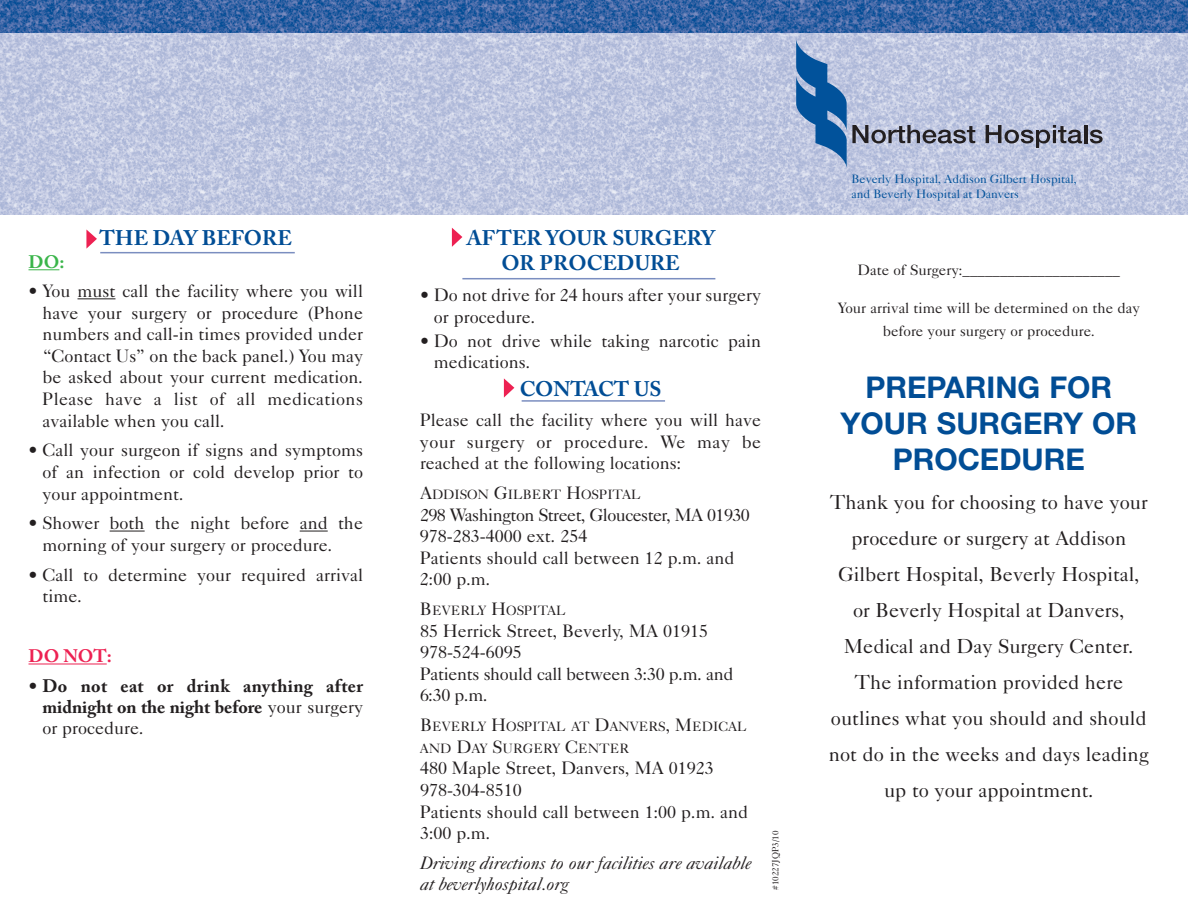
<style>
.page{position:relative;width:1188px;height:918px;background:#fff}
.page>*{position:absolute;margin:0;border:0;box-sizing:border-box;transform-origin:0 0}
.t1{font:700 30px/36px "Helvetica Neue";color:#014d95;text-align:center}
.t2{font:700 21px/25.2px "Adobe Caslon Pro";color:#014d95;text-align:center}
.t3{font:20.25px/36px "Caslon Five Forty";color:#231f20;text-align:center}
.t4{font:18px/21.6px "Caslon Five Forty";color:#231f20}
.t5{font:italic 18px/21.6px "Caslon Five Forty";color:#231f20}
.t6{font:700 18px/21.6px "Adobe Caslon Pro";letter-spacing:.015em;color:#231f20;text-align:right}
.t7{font:700 18px "Adobe Caslon Pro";color:#ed2152}
.t8{font:700 18px "Adobe Caslon Pro";color:#3ab54a}
.t9{font:15px/23.1px "Caslon Five Forty";color:#231f20;text-align:center}
.t10{font:13.5px/21.6px "Caslon Five Forty";color:#231f20}
.t11{font:12.15px/14.5px "Caslon Five Forty";color:#01529b}
.t12{font:9px "Caslon Five Forty";color:#231f20}
.s1{font-family:"Caslon Five Forty";font-weight:400}
.s2{font-size:18px}
</style>
<div class="page">
<img style="left:790px;top:32px;width:398px;height:182px">
<img style="left:790px;top:0;width:398px;height:32px">
<svg style="left:0;top:32px;width:392px;height:182px;background:#bec6e0"></svg>
<svg style="left:0;top:0;width:392px;height:32px;background:#3663a4"></svg>
<svg style="left:392px;top:32px;width:398px;height:182px;background:#bec6e0"></svg>
<svg style="left:392px;top:0;width:398px;height:32px;background:#3664a4"></svg>
<svg style="left:796px;top:39px;width:179px;height:130px;background:#9fb0cf"></svg>
<svg style="left:986px;top:125px;width:96px;height:23px;background:#8d91a3"></svg>
<hr style="left:1084px;top:125px;width:3px;height:18px;background:#231f20">
<svg style="left:1090px;top:130px;width:13px;height:13px"></svg>
<svg style="left:504px;top:378px;width:10px;height:20px"></svg>
<hr style="left:522px;top:400px;width:143px;height:2px;background:#7b8ec0">
<hr style="left:28px;top:269px;width:31px;height:1px;background:#3ab54a">
<hr style="left:78px;top:298px;width:37px;height:1px;background:#231f20">
<hr style="left:110px;top:531px;width:35px;height:1px;background:#231f20">
<svg style="left:300px;top:531px;width:28px;height:1px"></svg>
<hr style="left:28px;top:664px;width:79px;height:1px;background:#ed2152">
<svg style="left:452px;top:228px;width:10px;height:19px"></svg>
<svg style="left:86px;top:230px;width:11px;height:19px"></svg>
<hr style="left:100px;top:252px;width:195px;height:1px;background:#7b8ec0">
<hr style="left:462px;top:278px;width:253px;height:1px;background:#7b8ec0">
<p class="t2" style="left:100px;top:228px;width:194px">THE DAY BEFORE</p>
<p class="t8" style="left:28px;top:255px;width:37px">DO:</p>
<p class="t4" style="left:42px;top:282px;width:322px;text-align:justify;text-indent:-14px">• You must call the facility where you will have your surgery or procedure (Phone numbers and call-in times provided under “Contact Us” on the back panel.) You may be asked about your current medication.<br>Please have a list of all medications available when you call.</p>
<p class="t4" style="left:42px;top:441px;width:322px;text-align:justify;text-indent:-14px">• Call your surgeon if signs and symptoms of an infection or cold develop prior to your appointment.</p>
<p class="t4" style="left:42px;top:514px;width:322px;text-indent:-14px">• Shower both the night before and the morning of your surgery or procedure.</p>
<p class="t4" style="left:42px;top:565px;width:322px;text-indent:-14px">• Call to determine your required arrival time.</p>
<p class="t7" style="left:29px;top:649px;width:85px">DO NOT:</p>
<p class="t6" style="left:29px;top:677px;width:336px"><span class="s1">•</span> Do not eat or drink anything after midnight on the night before <span class="s1">your surgery</span></p>
<p class="t4" style="left:42px;top:719px;width:103px">or procedure.</p>
<p class="t2" style="left:467px;top:228px;width:249px">AFTER YOUR SURGERY<br>OR PROCEDURE</p>
<p class="t4" style="left:434px;top:286px;width:329px;text-indent:-14px">• Do not drive for 24 hours after your surgery or procedure.</p>
<p class="t4" style="left:434px;top:332px;width:329px;text-indent:-14px">• Do not drive while taking narcotic pain medications.</p>
<p class="t2" style="left:520px;top:378px;width:143px">CONTACT US</p>
<p class="t4" style="left:420px;top:411px;width:343px;text-align:justify">Please call the facility where you will have your surgery or procedure. We may be reached at the following locations:</p>
<p class="t10" style="left:420px;top:485px;width:222px"><span class="s2">A</span>DDISON <span class="s2">G</span>ILBERT <span class="s2">H</span>OSPITAL</p>
<p class="t4" style="left:420px;top:505px;width:331px">298 Washington Street, Gloucester, MA 01930<br>978-283-4000 ext. 254<br>Patients should call between 12 p.m. and<br>2:00 p.m.</p>
<p class="t10" style="left:420px;top:601px;width:148px"><span class="s2">B</span>EVERLY <span class="s2">H</span>OSPITAL</p>
<p class="t4" style="left:420px;top:622px;width:315px">85 Herrick Street, Beverly, MA 01915<br>978-524-6095<br>Patients should call between 3:30 p.m. and<br>6:30 p.m.</p>
<p class="t10" style="left:420px;top:717px;width:328px"><span class="s2">B</span>EVERLY <span class="s2">H</span>OSPITAL AT <span class="s2">D</span>ANVERS<span class="s2">, M</span>EDICAL<br>AND <span class="s2">D</span>AY <span class="s2">S</span>URGERY <span class="s2">C</span>ENTER</p>
<p class="t4" style="left:420px;top:759px;width:330px">480 Maple Street, Danvers, MA 01923<br>978-304-8510<br>Patients should call between 1:00 p.m. and<br>3:00 p.m.</p>
<p class="t5" style="left:420px;top:854px;width:333px">Driving directions to our facilities are available at beverlyhospital.org</p>
<p class="t12" style="left:772px;top:890px;width:60px;rotate:-90deg">#10227JQP3/10</p>
<p class="t11" style="left:852px;top:173px;width:227px">Beverly Hospital, Addison Gilbert Hospital, and Beverly Hospital at Danvers</p>
<p class="t9" style="left:858px;top:260px;width:264px">Date of Surgery:_____________________</p>
<p class="t9" style="left:838px;top:298px;width:304px">Your arrival time will be determined on the day before your surgery or procedure.</p>
<h1 class="t1" style="left:841px;top:372px;width:298px">PREPARING FOR<br>YOUR SURGERY OR<br>PROCEDURE</h1>
<p class="t3" style="left:829px;top:486px;width:322px">Thank you for choosing to have your procedure or surgery at Addison<br>Gilbert Hospital, Beverly Hospital, or Beverly Hospital at Danvers,<br>Medical and Day Surgery Center.<br>The information provided here outlines what you should and should not do in the weeks and days leading up to your appointment.</p>
</div>
